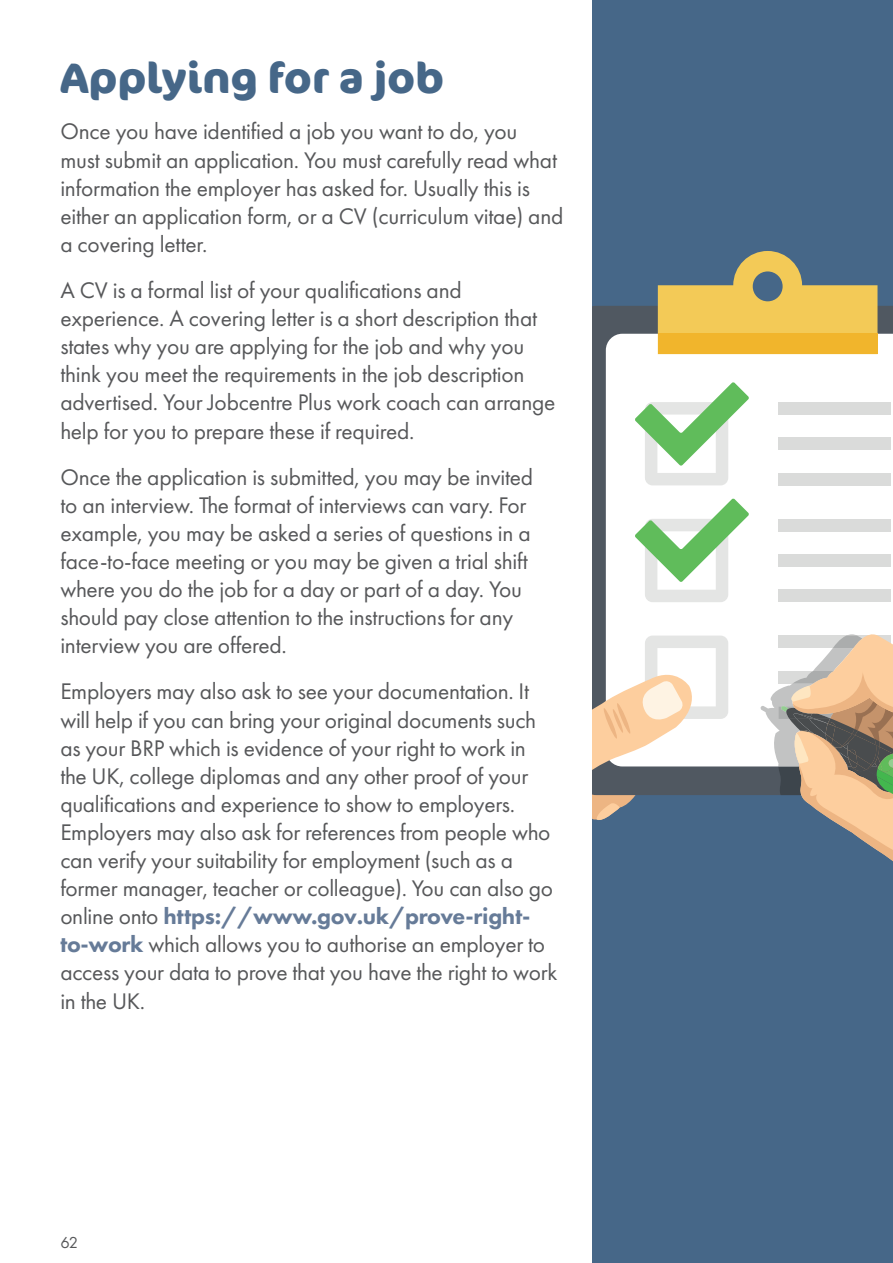
<style>
.page{position:relative;width:893px;height:1263px;background:#fff}
.page>*{position:absolute;margin:0;border:0;box-sizing:border-box;transform-origin:0 0}
.C_Heading{font:700 42.6px "Cocon OT";color:#466788}
.BODY_text{font:23.4px/28px "Futura PT";letter-spacing:-.01em;color:#57585a}
.t1{font:16.5px "Futura PT";color:#57585a}
.s1{font-weight:800;color:#667b98}
</style>
<div class="page">
<div style="left:592px;top:0;width:301px;height:1263px;background:#466788"></div>
<svg style="left:592px;top:251px;width:301px;height:610px;background:#c7c7b9"></svg>
<p class="C_Heading" style="left:60px;top:53px;width:385px">Applying for a job</p>
<p class="BODY_text" style="left:60px;top:117px;width:505px">Once you have identified a job you want to do, you<br>must submit an application. You must carefully read what information the employer has asked for. Usually this is either an application form, or a CV (curriculum vitae) and a covering letter.</p>
<p class="BODY_text" style="left:60px;top:276px;width:497px">A CV is a formal list of your qualifications and experience. A covering letter is a short description that states why you are applying for the job and why you think you meet the requirements in the job description advertised. Your Jobcentre Plus work coach can arrange help for you to prepare these if required.</p>
<p class="BODY_text" style="left:60px;top:463px;width:474px">Once the application is submitted, you may be invited to an interview. The format of interviews can vary. For example, you may be asked a series of questions in a face-to-face meeting or you may be given a trial shift where you do the job for a day or part of a day. You should pay close attention to the instructions for any interview you are offered.</p>
<p class="BODY_text" style="left:60px;top:677px;width:499px">Employers may also ask to see your documentation. It will help if you can bring your original documents such as your BRP which is evidence of your right to work in the UK, college diplomas and any other proof of your qualifications and experience to show to employers.<br>Employers may also ask for references from people who can verify your suitability for employment (such as a former manager, teacher or colleague). You can also go online onto <span class="s1">https://www.gov.uk/prove-right&shy;to-work</span> which allows you to authorise an employer to access your data to prove that you have the right to work in the UK.</p>
<p class="t1" style="left:60px;top:1233px;width:19px">62</p>
</div>
